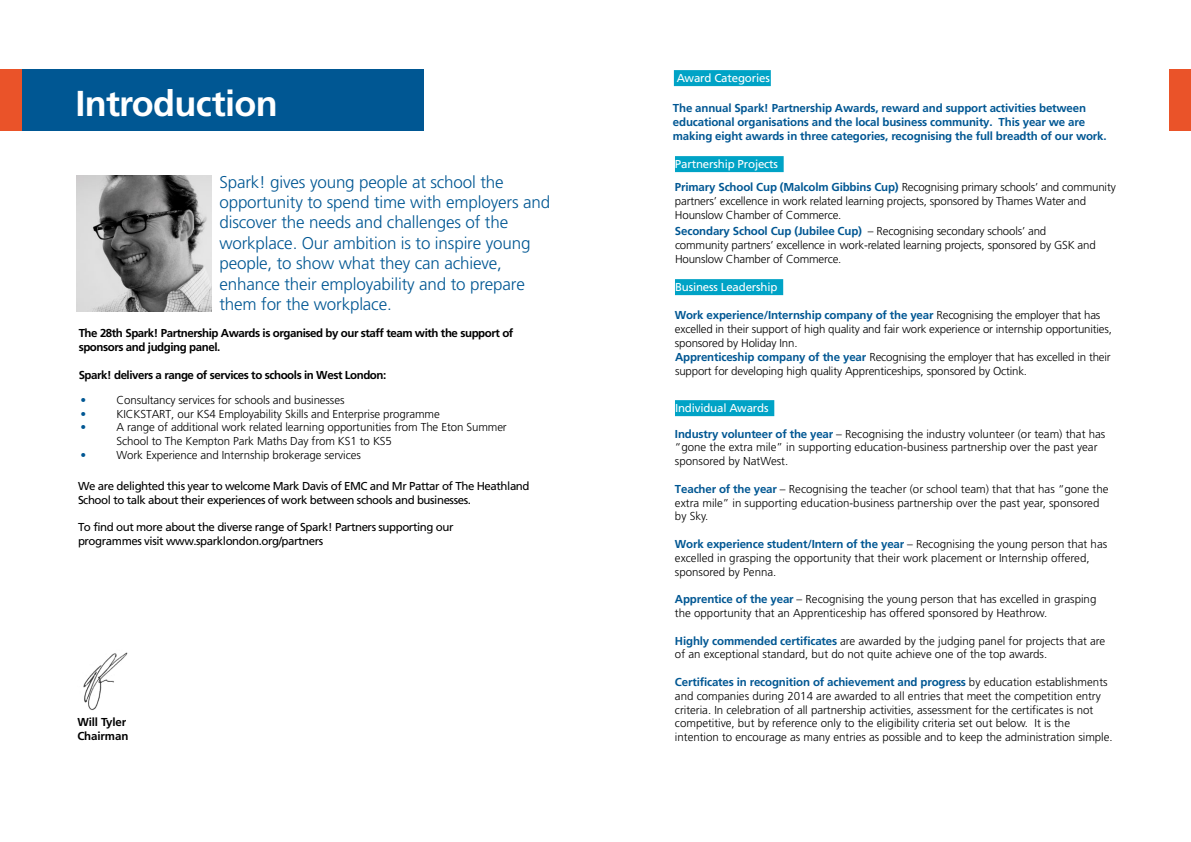
<style>
.page{position:relative;width:1191px;height:842px;background:#fff}
.page>*{position:absolute;margin:0;border:0;box-sizing:border-box;transform-origin:0 0}
.t1{font:700 36px "Frutiger";letter-spacing:-.02em;color:#fff}
.t2{font:300 17px/20.4px "Frutiger";letter-spacing:-.01em;color:#005793}
.t3{font:300 11.5px/13.8px "Frutiger";color:#000}
.t4{font:11.5px/13.8px "Frutiger";letter-spacing:-.035em;color:#000}
.t5{font:700 11.5px/13.8px "Frutiger";letter-spacing:-.015em;color:#005793}
.t6{font:700 11.5px/13.8px "Frutiger";letter-spacing:-.035em;color:#000}
.t7{font:11.5px "Frutiger";letter-spacing:-.015em;color:#fff}
.t8{font:700 11.5px/14px "Frutiger";letter-spacing:-.01em;color:#000}
.t9{font:300 11.5px "Frutiger";color:#005793}
.s1{font-weight:700;color:#005793}
</style>
<div class="page">
<img style="left:76px;top:175px;width:136px;height:136px">
<div style="left:1169px;top:70px;width:22px;height:61px;background:#ea5329"></div>
<div style="left:0;top:70px;width:423px;height:61px;background:#005793"></div>
<div style="left:0;top:70px;width:22px;height:61px;background:#ea5329"></div>
<img style="left:83px;top:652px;width:45px;height:58px">
<div style="left:674px;top:70px;width:97px;height:16px;background:#00a3c6"></div>
<div style="left:675px;top:156px;width:108px;height:16px;background:#00a3c6"></div>
<div style="left:675px;top:279px;width:108px;height:16px;background:#00a3c6"></div>
<div style="left:675px;top:400px;width:99px;height:16px;background:#00a3c6"></div>
<h1 class="t1" style="left:75px;top:82px;width:204px">Introduction</h1>
<p class="t2" style="left:219px;top:172px;width:332px">Spark! gives young people at school the opportunity to spend time with employers and discover the needs and challenges of the workplace. Our ambition is to inspire young people, to show what they can achieve, enhance their employability and to prepare them for the workplace.</p>
<p class="t6" style="left:79px;top:326px;width:436px">The 28th Spark! Partnership Awards is organised by our staff team with the support of sponsors and judging panel.</p>
<p class="t6" style="left:79px;top:368px;width:309px">Spark! delivers a range of services to schools in West London:</p>
<p class="t9" style="left:81px;top:393px;width:7px">•</p>
<p class="t3" style="left:117px;top:393px;width:229px">Consultancy services for schools and businesses</p>
<p class="t9" style="left:81px;top:407px;width:7px">•</p>
<p class="t3" style="left:117px;top:407px;width:325px">KICKSTART, our KS4 Employability Skills and Enterprise programme</p>
<p class="t9" style="left:81px;top:421px;width:7px">•</p>
<p class="t3" style="left:117px;top:421px;width:392px">A range of additional work related learning opportunities from The Eton Summer<br>School to The Kempton Park Maths Day from KS1 to KS5</p>
<p class="t9" style="left:81px;top:449px;width:7px">•</p>
<p class="t3" style="left:117px;top:448px;width:246px">Work Experience and Internship brokerage services</p>
<p class="t4" style="left:78px;top:479px;width:453px">We are delighted this year to welcome Mark Davis of EMC and Mr Pattar of The Heathland<br>School to talk about their experiences of work between schools and businesses.</p>
<p class="t4" style="left:78px;top:520px;width:377px">To find out more about the diverse range of Spark! Partners supporting our programmes visit www.sparklondon.org/partners</p>
<p class="t8" style="left:77px;top:715px;width:53px">Will Tyler<br>Chairman</p>
<p class="t7" style="left:676px;top:71px;width:95px">Award Categories</p>
<p class="t5" style="left:673px;top:101px;width:435px">The annual Spark! Partnership Awards, reward and support activities between educational organisations and the local business community. This year we are making eight awards in three categories, recognising the full breadth of our work.</p>
<p class="t7" style="left:675px;top:157px;width:104px">Partnership Projects</p>
<p class="t3" style="left:675px;top:180px;width:442px"><span class="s1">Primary School Cup (Malcolm Gibbins Cup)</span> Recognising primary schools’ and community partners’ excellence in work related learning projects, sponsored by Thames Water and<br>Hounslow Chamber of Commerce.</p>
<p class="t3" style="left:675px;top:224px;width:422px"><span class="s1">Secondary School Cup (Jubilee Cup)</span> – Recognising secondary schools’ and community partners’ excellence in work-related learning projects, sponsored by GSK and<br>Hounslow Chamber of Commerce.</p>
<p class="t7" style="left:675px;top:280px;width:104px">Business Leadership</p>
<p class="t3" style="left:675px;top:308px;width:438px"><span class="s1">Work experience/Internship company of the year</span> Recognising the employer that has excelled in their support of high quality and fair work experience or internship opportunities, sponsored by Holiday Inn.</p>
<p class="t3" style="left:675px;top:350px;width:437px"><span class="s1">Apprenticeship company of the year</span> Recognising the employer that has excelled in their support for developing high quality Apprenticeships, sponsored by Octink.</p>
<p class="t7" style="left:675px;top:401px;width:95px">Individual Awards</p>
<p class="t3" style="left:675px;top:427px;width:432px"><span class="s1">Industry volunteer of the year</span> – Recognising the industry volunteer (or team) that has “gone the extra mile” in supporting education-business partnership over the past year sponsored by NatWest.</p>
<p class="t3" style="left:675px;top:482px;width:435px"><span class="s1">Teacher of the year</span> – Recognising the teacher (or school team) that that has “gone the extra mile” in supporting education-business partnership over the past year, sponsored by Sky.</p>
<p class="t3" style="left:675px;top:537px;width:434px"><span class="s1">Work experience student/Intern of the year</span> – Recognising the young person that has excelled in grasping the opportunity that their work placement or Internship offered, sponsored by Penna.</p>
<p class="t3" style="left:675px;top:592px;width:423px"><span class="s1">Apprentice of the year</span> – Recognising the young person that has excelled in grasping the opportunity that an Apprenticeship has offered sponsored by Heathrow.</p>
<p class="t3" style="left:675px;top:634px;width:432px"><span class="s1">Highly commended certificates</span> are awarded by the judging panel for projects that are of an exceptional standard, but do not quite achieve one of the top awards.</p>
<p class="t3" style="left:675px;top:675px;width:439px"><span class="s1">Certificates in recognition of achievement and progress</span> by education establishments and companies during 2014 are awarded to all entries that meet the competition entry criteria. In celebration of all partnership activities, assessment for the certificates is not competitive, but by reference only to the eligibility criteria set out below. It is the intention to encourage as many entries as possible and to keep the administration simple.</p>
</div>
